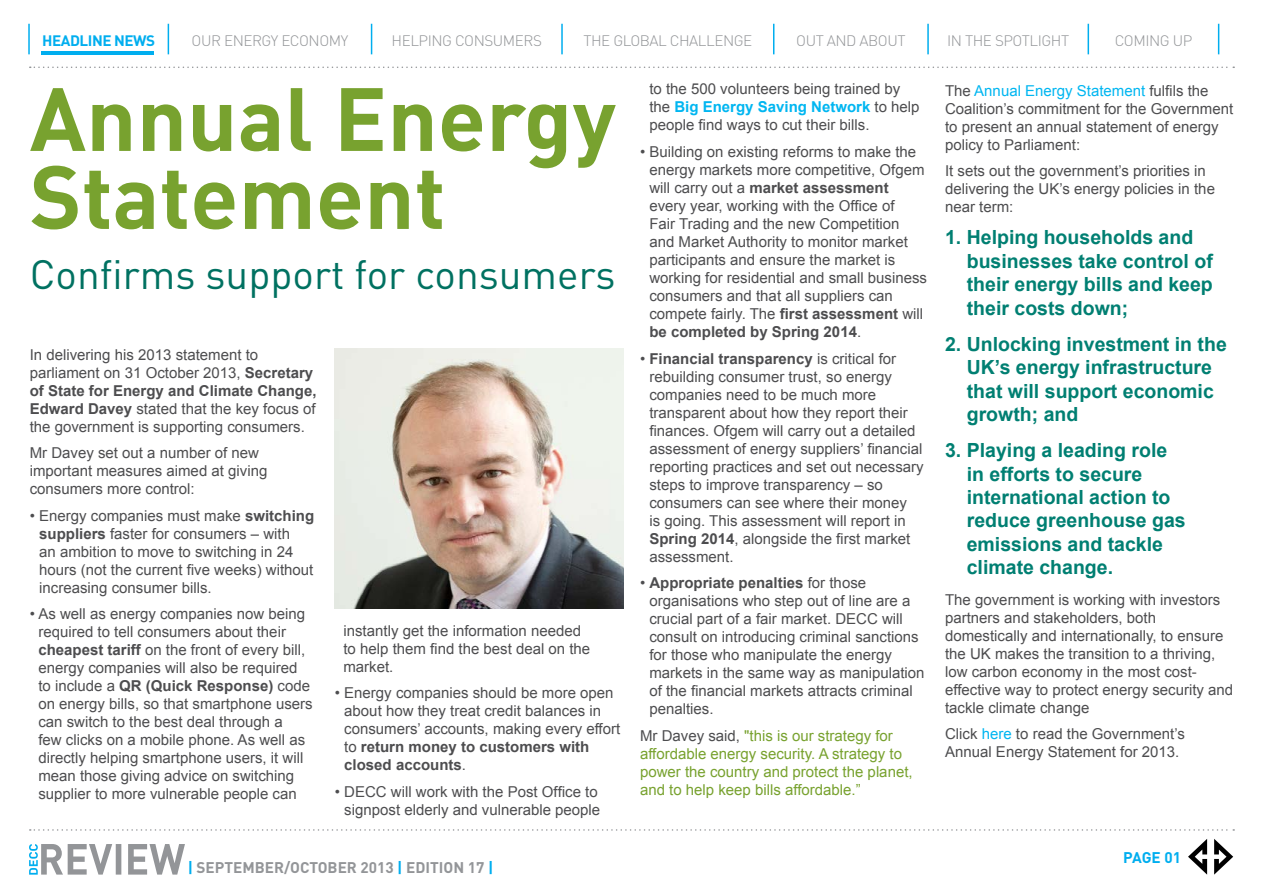
<style>
.page{position:relative;width:1263px;height:893px;background:#fff}
.page>*{position:absolute;margin:0;border:0;box-sizing:border-box;transform-origin:0 0}
.news_heading{font:700 88.2px/78px "DIN Pro";color:#78a22f}
.news_heading-2{font:40.5px "DIN Pro";color:#007161}
.main_body_indent{font:700 19.5px/23.4px "Arial";color:#007f72}
.t1{font:700 15.3px "DIN Pro";color:#939598}
.t2{font:700 15.3px "DIN Pro";letter-spacing:-.005em;color:#00aeef}
.main_body_indent-2{font:15px/18px "Arial";color:#4d4d4f}
.main_body_indent-3{font:15px/18px "Arial";color:#78a22f}
.t3{font:300 15px "DIN Pro";letter-spacing:-.03em;color:#939598}
.t4{font:700 15px "DIN Pro";letter-spacing:-.03em;color:#00aeef}
.s1{font-weight:700}
.s2{color:#00aeef}
.s3{font-weight:700;color:#00b6f1}
.s4{color:#4d4d4f}
.s5{color:#00b6f1}
</style>
<div class="page">
<img style="left:335px;top:349px;width:289px;height:260px">
<hr style="left:28px;top:24px;width:2px;height:30px;background:#00aeef">
<hr style="left:168px;top:24px;width:1px;height:30px;background:#00aeef">
<hr style="left:371px;top:24px;width:1px;height:30px;background:#00aeef">
<hr style="left:561px;top:24px;width:2px;height:30px;background:#00aeef">
<hr style="left:773px;top:24px;width:1px;height:30px;background:#00aeef">
<hr style="left:927px;top:24px;width:2px;height:30px;background:#00aeef">
<hr style="left:1087px;top:24px;width:2px;height:30px;background:#00aeef">
<hr style="left:1218px;top:24px;width:1px;height:30px;background:#00aeef">
<svg style="left:29px;top:844px;width:156px;height:31px"></svg>
<svg style="left:1214px;top:839px;width:19px;height:36px"></svg>
<svg style="left:1188px;top:839px;width:19px;height:36px"></svg>
<svg style="left:30px;top:67px;width:1204px;height:1px"></svg>
<svg style="left:30px;top:829px;width:1204px;height:2px"></svg>
<hr style="left:41px;top:51px;width:113px;height:3px;background:#00aeef">
<p class="t4" style="left:42px;top:28px;width:115px">HEADLINE NEWS</p>
<p class="t3" style="left:192px;top:29px;width:158px">OUR ENERGY ECONOMY</p>
<p class="t3" style="left:392px;top:29px;width:152px">HELPING CONSUMERS</p>
<p class="t3" style="left:583px;top:29px;width:170px">THE GLOBAL CHALLENGE</p>
<p class="t3" style="left:796px;top:29px;width:111px">OUT AND ABOUT</p>
<p class="t3" style="left:947px;top:29px;width:124px">IN THE SPOTLIGHT</p>
<p class="t3" style="left:1115px;top:29px;width:79px">COMING UP</p>
<p class="news_heading" style="left:30px;top:70px;width:588px">Annual Energy<br>Statement</p>
<p class="news_heading-2" style="left:30px;top:242px;width:587px">Confirms support for consumers</p>
<p class="main_body_indent-2" style="left:30px;top:345px;width:288px">In delivering his 2013 statement to parliament on 31 October 2013, <span class="s1">Secretary of State for Energy and Climate Change, Edward Davey</span> stated that the key focus of the government is supporting consumers.</p>
<p class="main_body_indent-2" style="left:30px;top:444px;width:239px">Mr Davey set out a number of new important measures aimed at giving consumers more control:</p>
<p class="main_body_indent-2" style="left:39px;top:506px;width:277px;text-indent:-9px">• Energy companies must make <span class="s1">switching suppliers</span> faster for consumers – with<br>an ambition to move to switching in 24 hours (not the current five weeks) without increasing consumer bills.</p>
<p class="main_body_indent-2" style="left:38px;top:605px;width:276px;text-indent:-9px">• As well as energy companies now being required to tell consumers about their <span class="s1">cheapest tariff</span> on the front of every bill, energy companies will also be required to include a <span class="s1">QR (Quick Response)</span> code on energy bills, so that smartphone users can switch to the best deal through a<br>few clicks on a mobile phone. As well as directly helping smartphone users, it will mean those giving advice on switching supplier to more vulnerable people can</p>
<p class="main_body_indent-2" style="left:343px;top:622px;width:248px">instantly get the information needed to help them find the best deal on the market.</p>
<p class="main_body_indent-2" style="left:344px;top:684px;width:277px;text-indent:-9px">• Energy companies should be more open about how they treat credit balances in consumers’ accounts, making every effort to <span class="s1">return money to customers with closed accounts</span>.</p>
<p class="main_body_indent-2" style="left:335px;top:783px;width:267px;text-align:right">• DECC will work with the Post Office to signpost elderly and vulnerable people</p>
<p class="t1" style="left:188px;top:855px;width:307px"><span class="s2">|</span> SEPTEMBER/OCTOBER 2013 <span class="s2">|</span> EDITION 17 <span class="s2">|</span></p>
<p class="main_body_indent-2" style="left:649px;top:80px;width:272px">to the 500 volunteers being trained by the <span class="s3">Big Energy Saving Network</span> to help people find ways to cut their bills.</p>
<p class="main_body_indent-2" style="left:649px;top:143px;width:279px;text-indent:-9px">• Building on existing reforms to make the energy markets more competitive, Ofgem will carry out a <span class="s1">market assessment </span>every year, working with the Office of<br>Fair Trading and the new Competition and Market Authority to monitor market participants and ensure the market is working for residential and small business consumers and that all suppliers can compete fairly. The <span class="s1">first assessment</span> will <span class="s1">be completed by Spring 2014</span>.</p>
<p class="main_body_indent-2" style="left:649px;top:349px;width:276px;text-indent:-9px">• <span class="s1">Financial transparency</span> is critical for rebuilding consumer trust, so energy companies need to be much more transparent about how they report their finances. Ofgem will carry out a detailed assessment of energy suppliers’ financial reporting practices and set out necessary steps to improve transparency – so consumers can see where their money<br>is going. This assessment will report in <span class="s1">Spring 2014</span>, alongside the first market assessment.</p>
<p class="main_body_indent-2" style="left:649px;top:574px;width:277px;text-indent:-9px">• <span class="s1">Appropriate penalties</span> for those organisations who step out of line are a crucial part of a fair market. DECC will consult on introducing criminal sanctions for those who manipulate the energy markets in the same way as manipulation of the financial markets attracts criminal penalties.</p>
<p class="main_body_indent-3" style="left:640px;top:726px;width:274px"><span class="s4">Mr Davey said,</span> "this is our strategy for affordable energy security. A strategy to power the country and protect the planet, and to help keep bills affordable.”</p>
<p class="main_body_indent-2" style="left:945px;top:82px;width:290px">The <span class="s5">Annual Energy Statement</span> fulfils the Coalition’s commitment for the Government to present an annual statement of energy policy to Parliament:</p>
<p class="main_body_indent-2" style="left:945px;top:162px;width:271px">It sets out the government’s priorities in delivering the UK’s energy policies in the near term:</p>
<p class="main_body_indent" style="left:967px;top:226px;width:248px;text-indent:-22px">1. Helping households and businesses take control of their energy bills and keep their costs down;</p>
<p class="main_body_indent" style="left:967px;top:333px;width:262px;text-indent:-22px">2. Unlocking investment in the<br>UK’s energy infrastructure that will support economic growth; and</p>
<p class="main_body_indent" style="left:967px;top:439px;width:220px;text-indent:-22px">3. Playing a leading role in efforts to secure international action to reduce greenhouse gas emissions and tackle climate change.</p>
<p class="main_body_indent-2" style="left:945px;top:591px;width:290px">The government is working with investors partners and stakeholders, both domestically and internationally, to ensure the UK makes the transition to a thriving, low carbon economy in the most cost&shy;effective way to protect energy security and tackle climate change</p>
<p class="main_body_indent-2" style="left:945px;top:725px;width:241px">Click <span class="s5">here</span> to read the Government’s<br>Annual Energy Statement for 2013.</p>
<p class="t2" style="left:1123px;top:844px;width:59px">PAGE 01</p>
</div>
